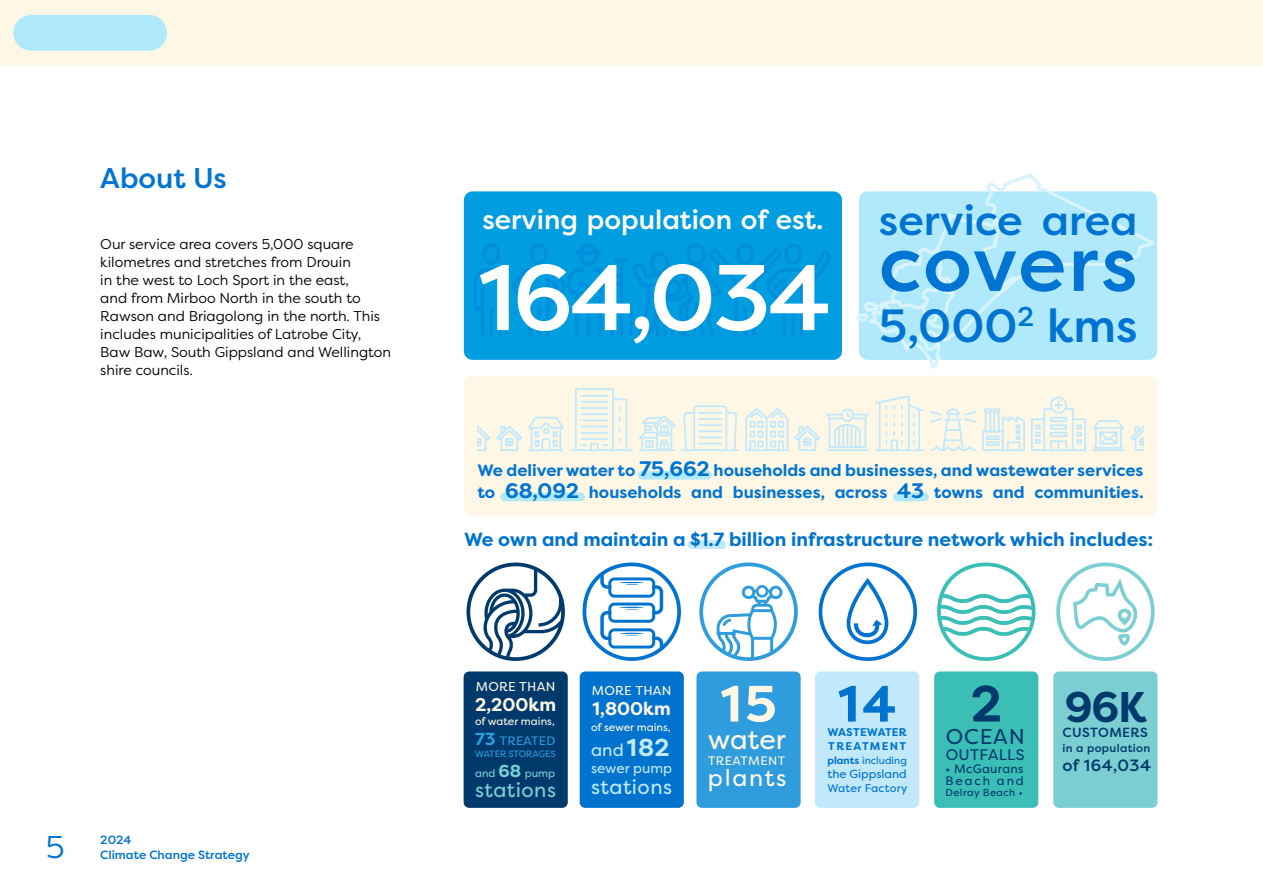
<style>
.page{position:relative;width:1263px;height:893px;background:#fff}
.page>*{position:absolute;margin:0;border:0;box-sizing:border-box;transform-origin:0 0}
.t1{font:500 93px "Filson Pro";letter-spacing:-.025em;color:#fff}
.t2{font:500 78px "Filson Pro";letter-spacing:.02em;color:#0074d3}
.t3{font:700 51px "Filson Pro";color:#fef7e5}
.t4{font:500 46.5px "Filson Pro";color:#0074d3}
.t5{font:700 42.9px "Filson Pro";color:#003a6c}
.t6{font:500 42px "Filson Pro";color:#0074d3}
.t7{font:31.5px "Filson Pro";color:#0074d3}
.t8{font:500 28.5px "Filson Pro";color:#0074d3}
.t9{font:27.6px "Filson Pro";color:#fef7e5}
.t10{font:500 27px "Filson Pro";color:#fff}
.t11{font:23.4px "Filson Pro";letter-spacing:.07em;color:#fef7e5}
.t12{font:21.45px "Filson Pro";letter-spacing:.04em;color:#003a6c}
.t13{font:20.4px "Filson Pro";letter-spacing:.02em;color:#7bced1}
.t14{font:20.4px "Filson Pro";letter-spacing:.02em;color:#c1e8fb}
.t15{font:700 19.05px "Filson Pro";color:#0073cf}
.t16{font:700 18.45px "Filson Pro";color:#fef7e5}
.t17{font:17.4px "Filson Pro";color:#c1e8fb}
.t18{font:700 16.5px/22.5px "Filson Pro";color:#0074d3}
.t19{font:500 16.35px "Filson Pro";letter-spacing:.03em;color:#003a6c}
.t20{font:15.3px "Filson Pro";letter-spacing:.02em;color:#003a6c}
.t21{font:14.25px/18px "Filson Pro";color:#000}
.t22{font:13.8px "Filson Pro";color:#c1e8fb}
.t23{font:500 13.2px "Filson Pro";letter-spacing:.03em;color:#003a6c}
.t24{font:12.9px "Filson Pro";letter-spacing:.02em;color:#fef7e5}
.t25{font:12.3px/12.3px "Filson Pro";letter-spacing:.02em;color:#003a6c}
.t26{font:12.3px "Filson Pro";letter-spacing:.02em;color:#2e9cdd}
.t27{font:12.3px "Filson Pro";letter-spacing:.04em;color:#fef7e5}
.t28{font:500 12px "Filson Pro";color:#0074d3}
.t29{font:11.7px "Filson Pro";color:#0073cf}
.t30{font:700 11.25px/13.8px "Filson Pro";letter-spacing:.02em;color:#0073cf}
.t31{font:500 11.25px "Filson Pro";letter-spacing:.03em;color:#003a6c}
.t32{font:11.25px "Filson Pro";letter-spacing:.02em;color:#0073cf}
.t33{font:10.8px "Filson Pro";color:#fef7e5}
.t34{font:10.8px "Filson Pro";color:#7bced1}
.t35{font:10.2px "Filson Pro";color:#0073cf}
.t36{font:10.2px "Filson Pro";letter-spacing:.04em;color:#003a6c}
.t37{font:9.15px "Filson Pro";letter-spacing:-.01em;color:#2e9cdd}
.s1{font-size:21px}
.s2{font-weight:700;font-size:17.4px}
.s3{font-weight:700;font-size:24.45px}
.s4{color:#0073cf}
.s5{font-size:51px}
.s6{font-weight:700}
</style>
<div class="page">
<div style="left:464px;top:376px;width:693px;height:139px;background:#fff7e5;border-radius:9px"></div>
<div style="left:859px;top:191px;width:298px;height:169px;background:#b0e9fc;border-radius:9px"></div>
<div style="left:464px;top:191px;width:378px;height:169px;background:#009de0;border-radius:9px"></div>
<div style="left:638px;top:471px;width:74px;height:9px;background:#b0e9fc;border-radius:4px"></div>
<div style="left:893px;top:493px;width:36px;height:8px;background:#b0e9fc;border-radius:4px"></div>
<div style="left:500px;top:493px;width:85px;height:8px;background:#b0e9fc;border-radius:4px"></div>
<div style="left:464px;top:671px;width:104px;height:137px;background:#003a6c;border-radius:6px"></div>
<div style="left:580px;top:671px;width:104px;height:137px;background:#0073cf;border-radius:6px"></div>
<div style="left:696px;top:671px;width:105px;height:137px;background:#2e9cdd;border-radius:6px"></div>
<div style="left:1053px;top:671px;width:104px;height:137px;background:#7bced1;border-radius:6px"></div>
<div style="left:934px;top:671px;width:104px;height:137px;background:#3abeb6;border-radius:6px"></div>
<div style="left:815px;top:671px;width:104px;height:137px;background:#c1e8fb;border-radius:6px"></div>
<div style="left:688px;top:540px;width:38px;height:9px;background:#c1e8fb;border-radius:4px"></div>
<svg style="left:466px;top:562px;width:99px;height:99px"></svg>
<svg style="left:699px;top:562px;width:99px;height:99px"></svg>
<svg style="left:819px;top:562px;width:98px;height:99px"></svg>
<svg style="left:937px;top:562px;width:98px;height:99px"></svg>
<svg style="left:1056px;top:562px;width:99px;height:99px"></svg>
<svg style="left:582px;top:562px;width:99px;height:99px"></svg>
<hr style="left:571px;top:449px;width:61px;height:2px;background:#c2e8fb">
<div style="left:575px;top:388px;width:39px;height:63px;border:2px solid #c2e8fb"></div>
<hr style="left:581px;top:395px;width:26px;height:2px;background:#c2e8fb">
<svg style="left:581px;top:398px;width:47px;height:52px"></svg>
<svg style="left:477px;top:416px;width:87px;height:35px"></svg>
<svg style="left:638px;top:415px;width:38px;height:36px"></svg>
<div style="left:1050px;top:397px;width:17px;height:17px;border:2px solid #c2e8fb;border-radius:50%"></div>
<div style="left:1031px;top:418px;width:14px;height:33px;border:2px solid #c2e8fb"></div>
<div style="left:1072px;top:418px;width:14px;height:33px;border:2px solid #c2e8fb"></div>
<svg style="left:1035px;top:401px;width:47px;height:50px"></svg>
<svg style="left:1092px;top:420px;width:51px;height:31px"></svg>
<svg style="left:683px;top:405px;width:54px;height:44px"></svg>
<hr style="left:682px;top:449px;width:56px;height:2px;background:#c2e8fb">
<svg style="left:745px;top:395px;width:280px;height:56px"></svg>
<hr style="left:827px;top:449px;width:41px;height:2px;background:#c2e8fb">
<svg style="left:869px;top:173px;width:285px;height:196px"></svg>
<svg style="left:856px;top:302px;width:23px;height:20px"></svg>
<svg style="left:474px;top:243px;width:356px;height:93px"></svg>
<div style="left:620px;top:309px;width:3px;height:27px;border:1px solid #008fdc"></div>
<div style="left:0;top:0;width:1263px;height:65px;background:#fff7e5"></div>
<div style="left:13px;top:15px;width:154px;height:36px;background:#b0e9fc;border-radius:18px"></div>
<h3 class="t8" style="left:100px;top:158px;width:128px">About Us</h3>
<p class="t21" style="left:100px;top:234px;width:292px">Our service area covers 5,000 square kilometres and stretches from Drouin<br>in the west to Loch Sport in the east,<br>and from Mirboo North in the south to Rawson and Briagolong in the north. This includes municipalities of Latrobe City, Baw Baw, South Gippsland and Wellington shire councils.</p>
<h3 class="t7" style="left:46px;top:826px;width:20px">5</h3>
<p class="t28" style="left:100px;top:831px;width:33px">2024</p>
<p class="t28" style="left:100px;top:846px;width:151px">Climate Change Strategy</p>
<h3 class="t10" style="left:482px;top:200px;width:343px">serving population of est.</h3>
<h1 class="t1" style="left:479px;top:233px;width:353px">164,034</h1>
<h3 class="t6" style="left:879px;top:191px;width:260px">service area</h3>
<h2 class="t2" style="left:879px;top:210px;width:260px">covers</h2>
<h3 class="t4" style="left:879px;top:293px;width:260px">5,000<sup>2</sup> kms</h3>
<p class="t18" style="left:477px;top:459px;width:668px">We deliver water to <span class="s1">75,662</span> households and businesses, and wastewater services to <span class="s1">68,092</span> households and businesses, across <span class="s1">43</span> towns and communities.</p>
<h3 class="t15" style="left:464px;top:527px;width:691px">We own and maintain a $1.7 billion infrastructure network which includes:</h3>
<p class="t24" style="left:476px;top:678px;width:81px">MORE THAN</p>
<p class="t16" style="left:475px;top:693px;width:83px">2,200km</p>
<p class="t33" style="left:475px;top:714px;width:81px">of water mains,</p>
<p class="t26" style="left:475px;top:733px;width:82px"><span class="s2">73</span> TREATED</p>
<p class="t37" style="left:475px;top:747px;width:82px">WATER STORAGES</p>
<p class="t34" style="left:475px;top:766px;width:82px">and <span class="s2">68</span> pump</p>
<h3 class="t13" style="left:475px;top:776px;width:82px">stations</h3>
<p class="t24" style="left:592px;top:682px;width:81px">MORE THAN</p>
<p class="t16" style="left:593px;top:697px;width:80px">1,800km</p>
<p class="t33" style="left:591px;top:720px;width:81px">of sewer mains,</p>
<p class="t17" style="left:591px;top:738px;width:80px">and <span class="s3">182</span></p>
<p class="t22" style="left:591px;top:758px;width:82px">sewer pump</p>
<h3 class="t14" style="left:591px;top:773px;width:82px">stations</h3>
<h3 class="t3" style="left:721px;top:671px;width:177px">15 <span class="s4">14</span></h3>
<h3 class="t5" style="left:970px;top:679px;width:177px"><span class="s5">2</span> 96K</h3>
<h3 class="t9" style="left:708px;top:720px;width:79px">water</h3>
<p class="t27" style="left:708px;top:752px;width:79px">TREATMENT</p>
<h3 class="t11" style="left:708px;top:763px;width:80px">plants</h3>
<p class="t30" style="left:827px;top:726px;width:81px">WASTEWATER<br>TREATMENT</p>
<p class="t35" style="left:827px;top:754px;width:81px"><span class="s6">plants</span> including</p>
<p class="t29" style="left:827px;top:766px;width:81px">the Gippsland</p>
<p class="t32" style="left:827px;top:780px;width:81px">Water Factory</p>
<h3 class="t12" style="left:946px;top:722px;width:80px">OCEAN</h3>
<p class="t23" style="left:1062px;top:724px;width:87px">CUSTOMERS</p>
<p class="t20" style="left:946px;top:745px;width:80px">OUTFALLS</p>
<p class="t25" style="left:946px;top:762px;width:80px">• McGaurans<br>Beach and</p>
<p class="t36" style="left:946px;top:786px;width:79px">Delray Beach •</p>
<p class="t31" style="left:1062px;top:740px;width:89px">in a population</p>
<p class="t19" style="left:1062px;top:754px;width:90px">of 164,034</p>
</div>
